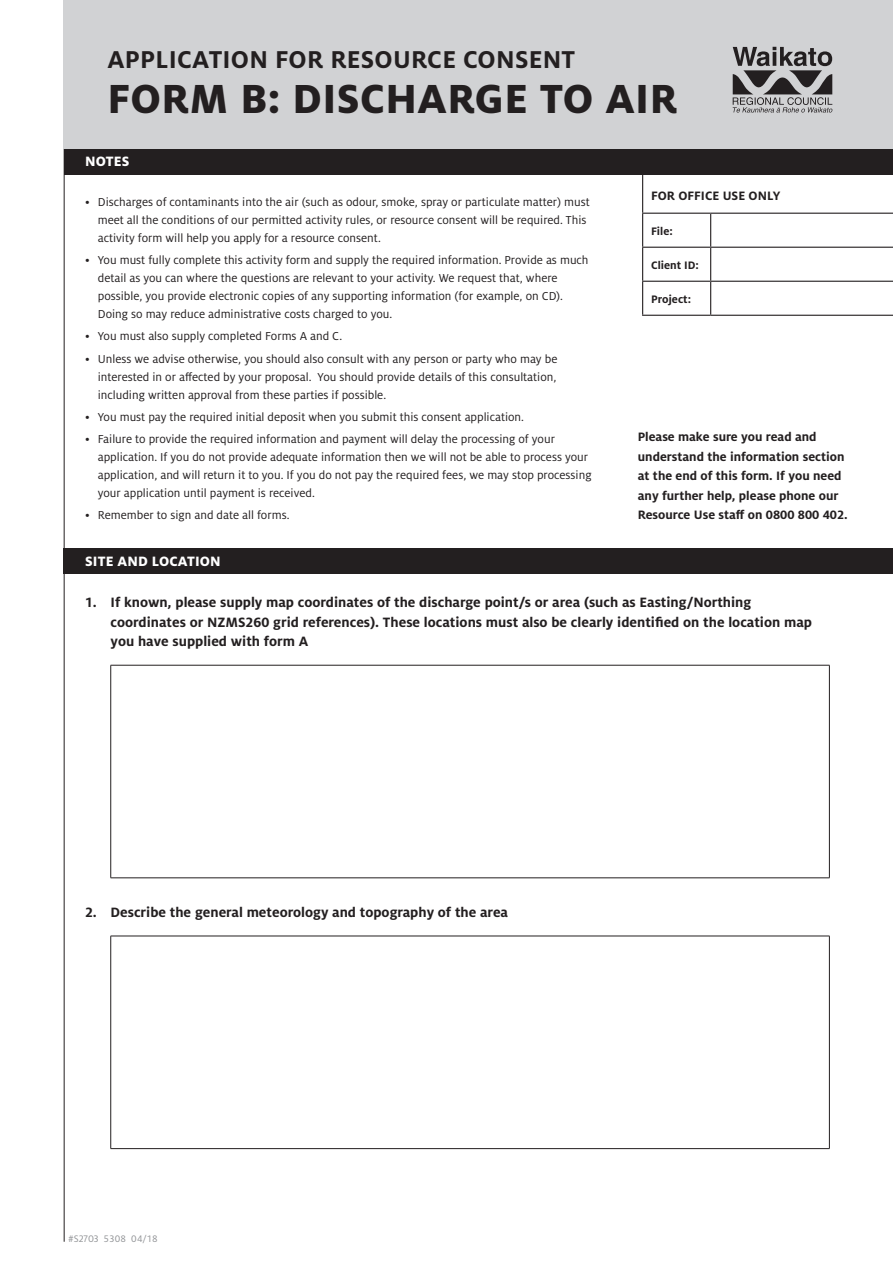
<style>
.page{position:relative;width:893px;height:1263px;background:#fff}
.page>*{position:absolute;margin:0;border:0;box-sizing:border-box;transform-origin:0 0}
.t1{font:800 45px "Milo Pro";letter-spacing:.01em;color:#231f20}
.t2{font:700 27px "Milo Pro";letter-spacing:.01em;color:#231f20}
.t3{font:700 15px/19.5px "Milo Pro";color:#231f20}
.t4{font:800 15px "Milo Pro";letter-spacing:.01em;color:#fff}
.t5{font:700 13.5px/19.5px "Milo Pro";color:#231f20}
.t6{font:12.75px/18px "Milo Pro";color:#231f20}
.t7{font:700 12px "Milo Pro";color:#231f20}
.t8{font:10.5px "Milo Pro";letter-spacing:.005em;color:#939598}
</style>
<div class="page">
<hr style="left:64px;top:51px;width:1px;height:1191px;background:#231f20">
<svg style="left:643px;top:174px;width:250px;height:141px"></svg>
<hr style="left:642px;top:171px;width:1px;height:42px;background:#231f20">
<hr style="left:642px;top:213px;width:69px;height:1px;background:#231f20">
<hr style="left:642px;top:214px;width:1px;height:33px;background:#231f20">
<hr style="left:711px;top:213px;width:182px;height:1px;background:#231f20">
<hr style="left:710px;top:214px;width:1px;height:33px;background:#231f20">
<hr style="left:642px;top:247px;width:69px;height:1px;background:#231f20">
<hr style="left:642px;top:248px;width:1px;height:33px;background:#231f20">
<hr style="left:711px;top:247px;width:182px;height:1px;background:#231f20">
<hr style="left:710px;top:248px;width:1px;height:33px;background:#231f20">
<hr style="left:642px;top:281px;width:69px;height:1px;background:#231f20">
<hr style="left:642px;top:282px;width:1px;height:33px;background:#231f20">
<hr style="left:711px;top:281px;width:182px;height:1px;background:#231f20">
<hr style="left:710px;top:282px;width:1px;height:33px;background:#231f20">
<hr style="left:642px;top:315px;width:69px;height:1px;background:#231f20">
<hr style="left:711px;top:315px;width:182px;height:1px;background:#231f20">
<div style="left:64px;top:0;width:829px;height:149px;background:#d1d2d4"></div>
<div style="left:64px;top:149px;width:829px;height:25px;background:#231f20"></div>
<div style="left:64px;top:549px;width:829px;height:25px;background:#231f20"></div>
<hr style="left:111px;top:665px;width:719px;height:1px;background:#231f20">
<hr style="left:110px;top:665px;width:1px;height:213px;background:#231f20">
<hr style="left:829px;top:665px;width:1px;height:213px;background:#231f20">
<hr style="left:111px;top:877px;width:719px;height:1px;background:#231f20">
<hr style="left:111px;top:936px;width:719px;height:1px;background:#231f20">
<hr style="left:110px;top:936px;width:1px;height:212px;background:#231f20">
<hr style="left:829px;top:936px;width:1px;height:212px;background:#231f20">
<hr style="left:111px;top:1148px;width:719px;height:1px;background:#231f20">
<svg style="left:733px;top:47px;width:99px;height:66px"></svg>
<h2 class="t2" style="left:107px;top:44px;width:469px">APPLICATION FOR RESOURCE CONSENT</h2>
<h1 class="t1" style="left:108px;top:73px;width:571px">FORM B: DISCHARGE TO AIR</h1>
<p class="t4" style="left:85px;top:153px;width:46px">NOTES</p>
<p class="t6" style="left:98px;top:193px;width:494px;text-indent:-13px">• Discharges of contaminants into the air (such as odour, smoke, spray or particulate matter) must meet all the conditions of our permitted activity rules, or resource consent will be required. This activity form will help you apply for a resource consent.</p>
<p class="t6" style="left:98px;top:251px;width:492px;text-indent:-13px">• You must fully complete this activity form and supply the required information. Provide as much detail as you can where the questions are relevant to your activity. We request that, where possible, you provide electronic copies of any supporting information (for example, on CD).<br>Doing so may reduce administrative costs charged to you.</p>
<p class="t6" style="left:85px;top:327px;width:259px">• You must also supply completed Forms A and C.</p>
<p class="t6" style="left:98px;top:350px;width:461px;text-align:justify;text-indent:-13px">• Unless we advise otherwise, you should also consult with any person or party who may be interested in or affected by your proposal. You should provide details of this consultation, including written approval from these parties if possible.</p>
<p class="t6" style="left:85px;top:408px;width:440px">• You must pay the required initial deposit when you submit this consent application.</p>
<p class="t6" style="left:98px;top:430px;width:495px;text-indent:-13px">• Failure to provide the required information and payment will delay the processing of your application. If you do not provide adequate information then we will not be able to process your application, and will return it to you. If you do not pay the required fees, we may stop processing your application until payment is received.</p>
<p class="t6" style="left:85px;top:506px;width:206px">• Remember to sign and date all forms.</p>
<p class="t5" style="left:651px;top:186px;width:131px">FOR OFFICE USE ONLY</p>
<p class="t7" style="left:651px;top:224px;width:23px">File:</p>
<p class="t7" style="left:651px;top:258px;width:49px">Client ID:</p>
<p class="t7" style="left:651px;top:292px;width:41px">Project:</p>
<p class="t5" style="left:638px;top:427px;width:211px">Please make sure you read and understand the information section at the end of this form. If you need any further help, please phone our Resource Use staff on 0800 800 402.</p>
<p class="t4" style="left:85px;top:553px;width:137px">SITE AND LOCATION</p>
<p class="t3" style="left:111px;top:593px;width:703px;text-indent:-26px">1. If known, please supply map coordinates of the discharge point/s or area (such as Easting/Northing coordinates or NZMS260 grid references). These locations must also be clearly identified on the location map you have supplied with form A</p>
<p class="t3" style="left:85px;top:902px;width:425px">2. Describe the general meteorology and topography of the area</p>
<p class="t8" style="left:68px;top:1232px;width:91px">#S2703 5308 04/18</p>
</div>
